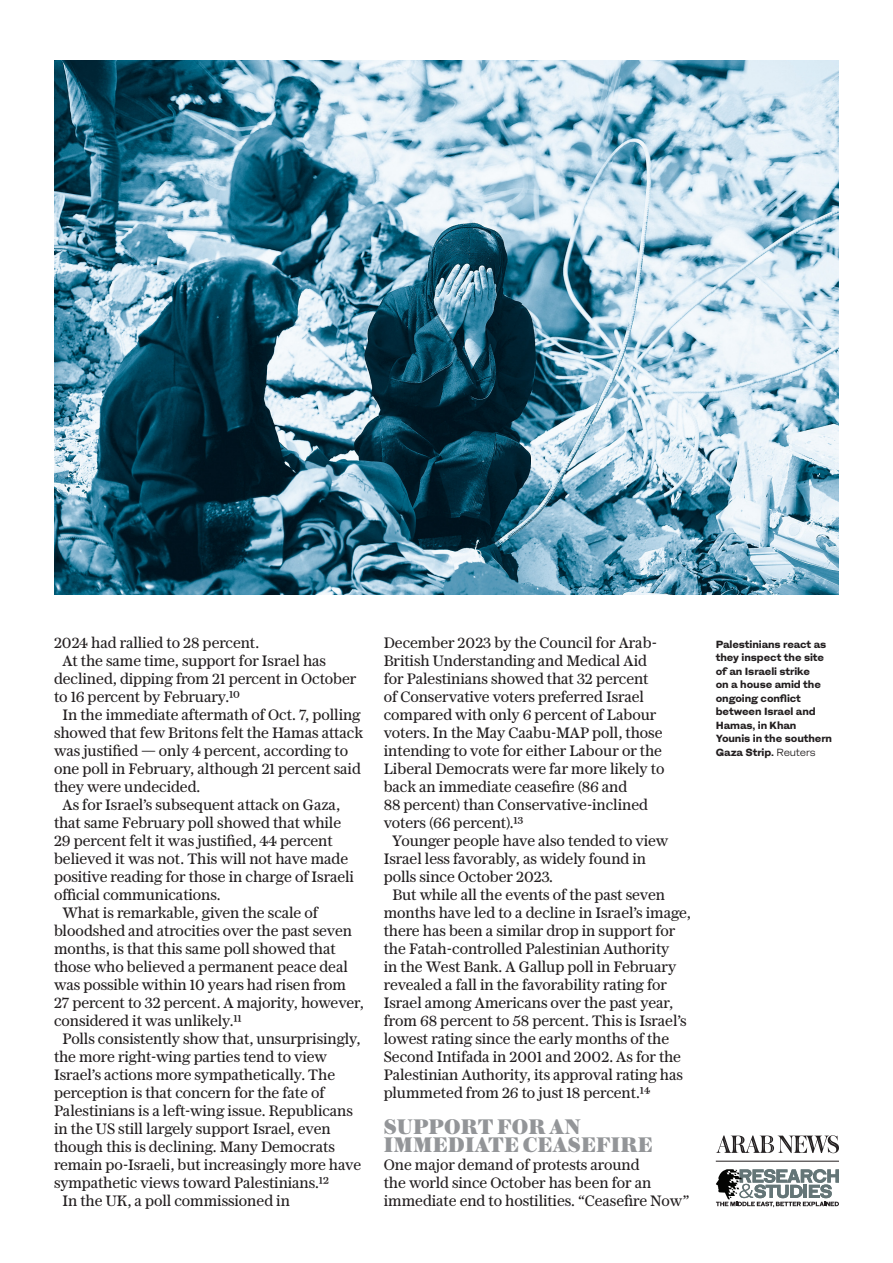
<style>
.page{position:relative;width:893px;height:1263px;background:#fff}
.page>*{position:absolute;margin:0;border:0;box-sizing:border-box;transform-origin:0 0}
.t1{font:900 21.75px/18px "Austin News Deck";letter-spacing:.01em;color:#939598}
.t2{font:15px/18px "Austin News Text";letter-spacing:-.005em;color:#231f20}
.t3{font:800 10.5px/13.5px "Isento";letter-spacing:-.01em;color:#231f20}
.s1{font-weight:400}
</style>
<div class="page">
<svg style="left:716px;top:1169px;width:123px;height:38px"></svg>
<hr style="left:716px;top:1161px;width:123px;height:1px;background:#231f20">
<svg style="left:716px;top:1135px;width:123px;height:18px"></svg>
<img style="left:54px;top:60px;width:785px;height:534px">
<p class="t2" style="left:54px;top:633px;width:207px">2024 had rallied to 28 percent.</p>
<p class="t2" style="left:54px;top:651px;width:304px;text-indent:9px">At the same time, support for Israel has declined, dipping from 21 percent in October to 16 percent by February.10</p>
<p class="t2" style="left:54px;top:705px;width:311px;text-indent:9px">In the immediate aftermath of Oct. 7, polling showed that few Britons felt the Hamas attack was justified — only 4 percent, according to one poll in February, although 21 percent said they were undecided.</p>
<p class="t2" style="left:54px;top:795px;width:302px;text-indent:9px">As for Israel’s subsequent attack on Gaza, that same February poll showed that while 29 percent felt it was justified, 44 percent believed it was not. This will not have made positive reading for those in charge of Israeli official communications.</p>
<p class="t2" style="left:54px;top:903px;width:312px;text-indent:9px">What is remarkable, given the scale of bloodshed and atrocities over the past seven months, is that this same poll showed that those who believed a permanent peace deal was possible within 10 years had risen from<br>27 percent to 32 percent. A majority, however, considered it was unlikely.11</p>
<p class="t2" style="left:54px;top:1029px;width:309px;text-indent:9px">Polls consistently show that, unsurprisingly, the more right-wing parties tend to view Israel’s actions more sympathetically. The perception is that concern for the fate of Palestinians is a left-wing issue. Republicans in the US still largely support Israel, even though this is declining. Many Democrats remain po-Israeli, but increasingly more have sympathetic views toward Palestinians.12</p>
<p class="t2" style="left:63px;top:1191px;width:229px">In the UK, a poll commissioned in</p>
<p class="t2" style="left:384px;top:633px;width:282px">December 2023 by the Council for Arab-British Understanding and Medical Aid for Palestinians showed that 32 percent of Conservative voters preferred Israel compared with only 6 percent of Labour voters. In the May Caabu-MAP poll, those intending to vote for either Labour or the Liberal Democrats were far more likely to back an immediate ceasefire (86 and<br>88 percent) than Conservative-inclined voters (66 percent).13</p>
<p class="t2" style="left:384px;top:831px;width:286px;text-indent:9px">Younger people have also tended to view<br>Israel less favorably, as widely found in polls since October 2023.</p>
<p class="t2" style="left:384px;top:885px;width:309px;text-indent:9px">But while all the events of the past seven months have led to a decline in Israel’s image, there has been a similar drop in support for the Fatah-controlled Palestinian Authority<br>in the West Bank. A Gallup poll in February revealed a fall in the favorability rating for Israel among Americans over the past year, from 68 percent to 58 percent. This is Israel’s lowest rating since the early months of the Second Intifada in 2001 and 2002. As for the Palestinian Authority, its approval rating has plummeted from 26 to just 18 percent.14</p>
<p class="t1" style="left:384px;top:1117px;width:270px">SUPPORT FOR AN<br>IMMEDIATE CEASEFIRE</p>
<p class="t2" style="left:384px;top:1155px;width:307px">One major demand of protests around<br>the world since October has been for an immediate end to hostilities. “Ceasefire Now”</p>
<p class="t3" style="left:716px;top:637px;width:118px">Palestinians react as they inspect the site of an Israeli strike<br>on a house amid the ongoing conflict between Israel and<br>Hamas, in Khan<br>Younis in the southern<br>Gaza Strip. <span class="s1">Reuters</span></p>
</div>
